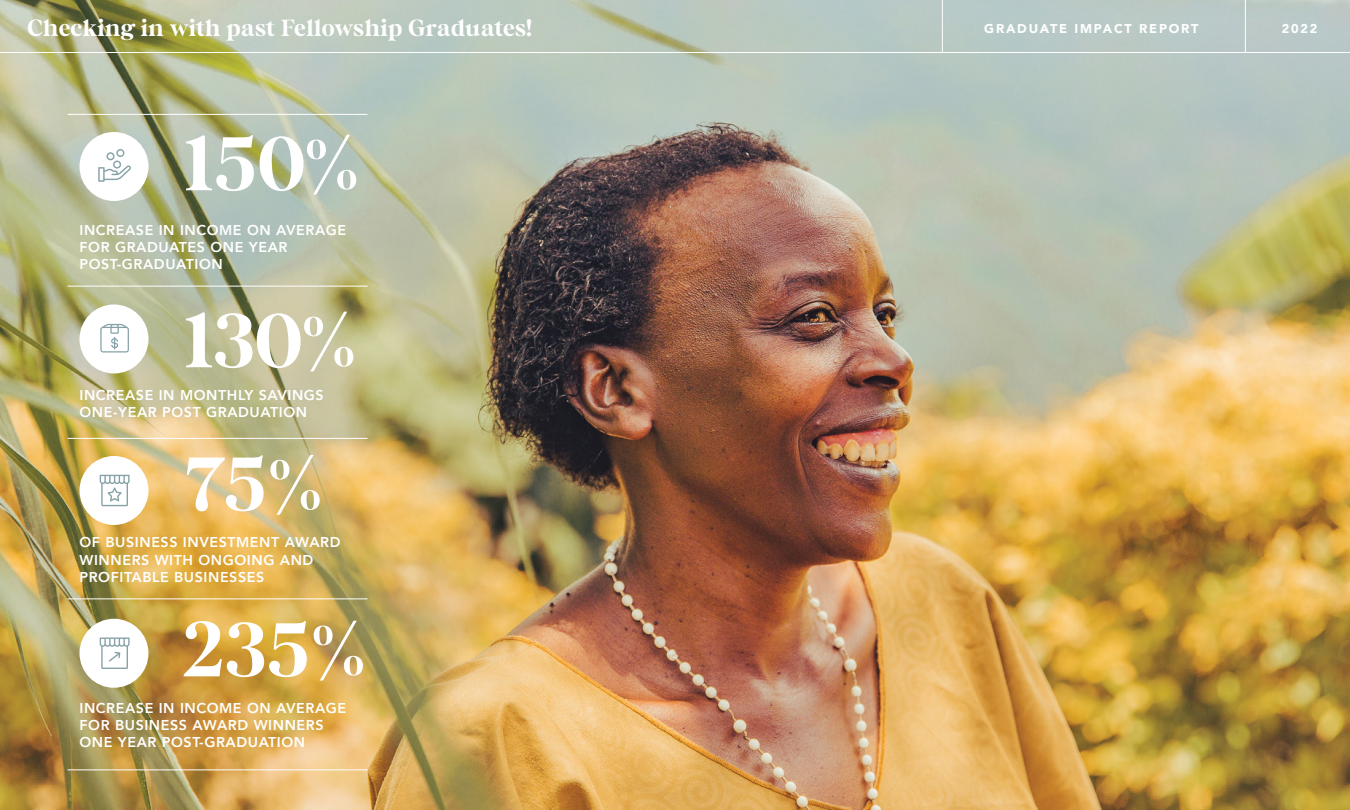
<style>
.page{position:relative;width:1350px;height:810px;background:#fff}
.page>*{position:absolute;margin:0;border:0;box-sizing:border-box;transform-origin:0 0}
.t1{font:700 75.75px/143.2px "Bastia";letter-spacing:-.02em;color:#fff}
.t2{font:700 23.25px "Bastia";color:#fff}
.t3{font:800 14.25px/17.1px "Avenir";letter-spacing:.04em;color:#fff}
.t4{font:900 12.75px "Avenir";letter-spacing:.14em;color:#fff}
</style>
<div class="page">
<img style="left:0;top:0;width:1350px;height:810px">
<hr style="left:0;top:52px;width:1350px;height:1px;background:#fff">
<hr style="left:68px;top:286px;width:300px;height:1px;background:#fff">
<hr style="left:68px;top:114px;width:300px;height:1px;background:#fff">
<hr style="left:68px;top:438px;width:300px;height:1px;background:#fff">
<hr style="left:68px;top:598px;width:300px;height:1px;background:#fff">
<hr style="left:68px;top:770px;width:300px;height:1px;background:#fff">
<hr style="left:942px;top:0;width:1px;height:52px;background:#fff">
<hr style="left:1245px;top:0;width:1px;height:52px;background:#fff">
<div style="left:80px;top:132px;width:68px;height:69px;background:#fff;border-radius:50%"></div>
<div style="left:80px;top:304px;width:68px;height:70px;background:#fff;border-radius:50%"></div>
<div style="left:80px;top:456px;width:68px;height:69px;background:#fff;border-radius:50%"></div>
<div style="left:80px;top:619px;width:68px;height:69px;background:#fff;border-radius:50%"></div>
<svg style="left:98px;top:149px;width:33px;height:33px"></svg>
<svg style="left:100px;top:475px;width:30px;height:31px"></svg>
<svg style="left:100px;top:638px;width:30px;height:31px"></svg>
<svg style="left:100px;top:324px;width:29px;height:28px"></svg>
<h2 class="t2" style="left:27px;top:12px;width:507px">Checking in with past Fellowship Graduates!</h2>
<p class="t4" style="left:984px;top:18px;width:216px">GRADUATE IMPACT REPORT</p>
<p class="t4" style="left:1282px;top:18px;width:37px">2022</p>
<h1 class="t1" style="left:183px;top:93px;width:178px">150%</h1>
<p class="t3" style="left:80px;top:221px;width:268px">INCREASE IN INCOME ON AVERAGE<br>FOR GRADUATES ONE YEAR<br>POST-GRADUATION</p>
<h1 class="t1" style="left:183px;top:270px;width:175px">130%<br>75%</h1>
<p class="t3" style="left:80px;top:386px;width:246px">INCREASE IN MONTHLY SAVINGS<br>ONE-YEAR POST GRADUATION</p>
<p class="t3" style="left:80px;top:534px;width:263px">OF BUSINESS INVESTMENT AWARD<br>WINNERS WITH ONGOING AND<br>PROFITABLE BUSINESSES</p>
<h1 class="t1" style="left:183px;top:579px;width:184px">235%</h1>
<p class="t3" style="left:80px;top:700px;width:268px">INCREASE IN INCOME ON AVERAGE<br>FOR BUSINESS AWARD WINNERS<br>ONE YEAR POST-GRADUATION</p>
</div>
